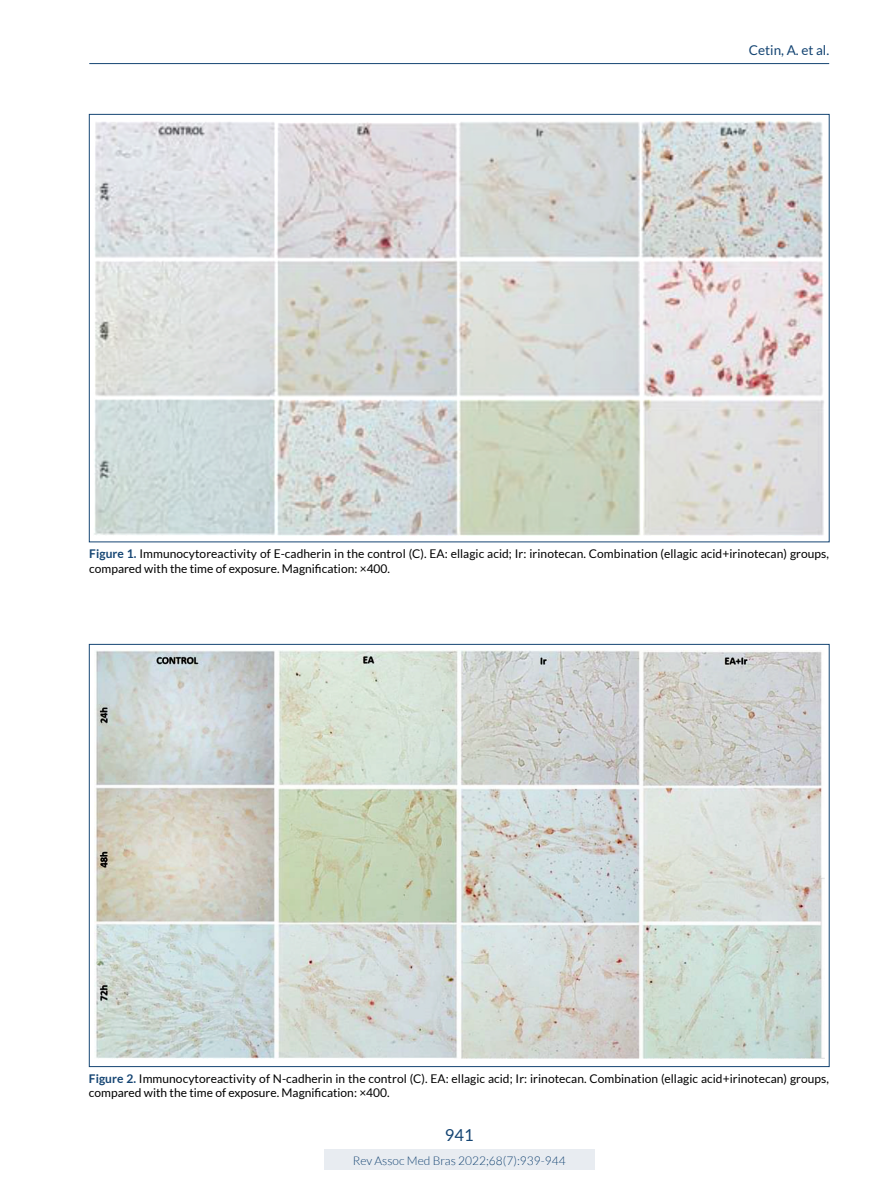
<style>
.page{position:relative;width:893px;height:1191px;background:#fff}
.page>*{position:absolute;margin:0;border:0;box-sizing:border-box;transform-origin:0 0}
.t1{font:16.5px "Lato";color:#154573}
.t2{font:13.5px "Lato";color:#154573}
.t3{font:12px/14.4px "Lato";letter-spacing:.005em;color:#000}
.t4{font:300 12px "Lato";color:#154573}
.s1{font-weight:700;color:#154573}
</style>
<div class="page">
<hr style="left:89px;top:63px;width:740px;height:1px;background:#154573">
<div style="left:324px;top:1149px;width:270px;height:21px;background:#e8ecf1"></div>
<img style="left:94px;top:650px;width:731px;height:408px">
<img style="left:94px;top:120px;width:730px;height:416px">
<p class="t2" style="left:749px;top:43px;width:82px">Cetin, A. et al.</p>
<p class="t3" style="left:89px;top:546px;width:741px"><span class="s1">Figure 1.</span> Immunocytoreactivity of E-cadherin in the control (C). EA: ellagic acid; Ir: irinotecan. Combination (ellagic acid+irinotecan) groups, compared with the time of exposure. Magnification: ×400.</p>
<p class="t3" style="left:89px;top:1071px;width:742px"><span class="s1">Figure 2.</span> Immunocytoreactivity of N-cadherin in the control (C). EA: ellagic acid; Ir: irinotecan. Combination (ellagic acid+irinotecan) groups, compared with the time of exposure. Magnification: ×400.</p>
<h1 class="t1" style="left:445px;top:1126px;width:30px">941</h1>
<p class="t4" style="left:353px;top:1154px;width:214px">Rev Assoc Med Bras 2022;68(7):939-944</p>
</div>
